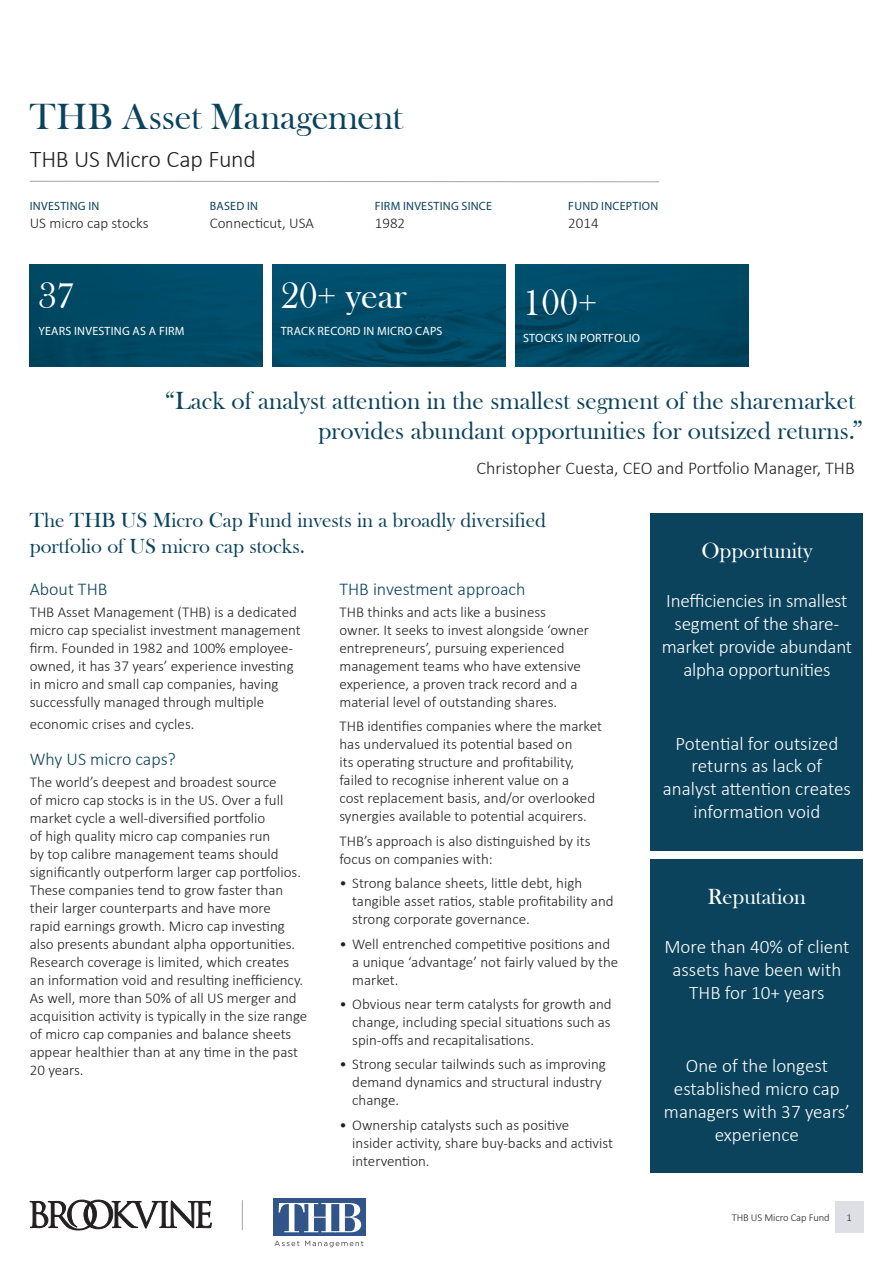
<style>
.page{position:relative;width:893px;height:1263px;background:#fff}
.page>*{position:absolute;margin:0;border:0;box-sizing:border-box;transform-origin:0 0}
._01_Header_TM{font:37.5px "Bask Old Face";letter-spacing:-.005em;color:#0b435c}
._04bb_box_text_TM{font:37.5px "Bask Old Face";color:#fff}
.TM_intro{font:25.5px/30.6px "Bask Old Face";color:#0b435c}
._01a_bigger_text_TM{font:300 24px "Calibri";letter-spacing:-.01em;color:#231f20}
._04bb_box_heading{font:22.5px "Bask Old Face";color:#fff}
.TM_intro-2{font:21px/25.2px "Bask Old Face";color:#0b435c}
._04b_Box_text{font:300 19.2px/23px "Calibri";color:#fff;text-align:center}
.TM_intro-3{font:300 18px "Calibri";color:#231f20}
._03_Sub_heading{font:300 18px "Calibri";color:#0b435c}
._04_Body_copy{font:300 15px/18px "Calibri";color:#231f20}
._01a_bigger_text_TM-2{font:300 15px "Calibri";color:#231f20}
._04cc_boc_text_2_TM{font:12px "Myriad Pro";letter-spacing:.02em;color:#fff}
._01a_bigger_text_TM-3{font:12px "Myriad Pro";letter-spacing:.02em;color:#0b435c}
.t1{font:300 10.5px "Calibri";letter-spacing:-.01em;color:#231f20}
.s1{font-size:27px}
</style>
<div class="page">
<img style="left:30px;top:264px;width:718px;height:102px">
<hr style="left:242px;top:1200px;width:1px;height:30px;background:#a8a9ad">
<svg style="left:30px;top:1200px;width:182px;height:30px"></svg>
<div style="left:273px;top:1198px;width:93px;height:38px;background:#315588"></div>
<svg style="left:279px;top:1203px;width:82px;height:29px"></svg>
<svg style="left:274px;top:1241px;width:25px;height:5px"></svg>
<svg style="left:305px;top:1241px;width:58px;height:6px"></svg>
<svg style="left:29px;top:180px;width:630px;height:3px"></svg>
<div style="left:264px;top:264px;width:8px;height:102px;background:#fff"></div>
<div style="left:506px;top:264px;width:8px;height:102px;background:#fff"></div>
<div style="left:651px;top:513px;width:212px;height:337px;background:#0b435c"></div>
<div style="left:651px;top:859px;width:212px;height:313px;background:#0b435c"></div>
<div style="left:835px;top:1201px;width:28px;height:32px;background:#dddfe5"></div>
<p class="_01_Header_TM" style="left:30px;top:96px;width:374px">THB Asset Management</p>
<p class="_01a_bigger_text_TM" style="left:30px;top:144px;width:228px">THB US Micro Cap Fund</p>
<p class="_01a_bigger_text_TM-3" style="left:30px;top:198px;width:71px">INVESTING IN</p>
<p class="_01a_bigger_text_TM-3" style="left:210px;top:198px;width:50px">BASED IN</p>
<p class="_01a_bigger_text_TM-3" style="left:375px;top:198px;width:119px">FIRM INVESTING SINCE</p>
<p class="_01a_bigger_text_TM-3" style="left:568px;top:198px;width:91px">FUND INCEPTION</p>
<p class="_01a_bigger_text_TM-2" style="left:30px;top:213px;width:120px">US micro cap stocks</p>
<p class="_01a_bigger_text_TM-2" style="left:210px;top:213px;width:106px">Connecticut, USA</p>
<p class="_01a_bigger_text_TM-2" style="left:375px;top:213px;width:32px">1982</p>
<p class="_01a_bigger_text_TM-2" style="left:568px;top:213px;width:32px">2014</p>
<p class="_04bb_box_text_TM" style="left:38px;top:274px;width:38px">37</p>
<p class="_04cc_boc_text_2_TM" style="left:38px;top:323px;width:148px">YEARS INVESTING AS A FIRM</p>
<p class="_04bb_box_text_TM" style="left:281px;top:274px;width:128px">20+ year</p>
<p class="_04cc_boc_text_2_TM" style="left:281px;top:323px;width:163px">TRACK RECORD IN MICRO CAPS</p>
<p class="_04bb_box_text_TM" style="left:523px;top:282px;width:75px">100+</p>
<p class="_04cc_boc_text_2_TM" style="left:523px;top:330px;width:118px">STOCKS IN PORTFOLIO</p>
<p class="TM_intro" style="left:318px;top:386px;width:546px;text-indent:-153px">“Lack of analyst attention in the smallest segment of the sharemarket provides abundant opportunities for outsized returns.<span class="s1">”</span></p>
<p class="TM_intro-3" style="left:477px;top:457px;width:380px">Christopher Cuesta, CEO and Portfolio Manager, THB</p>
<p class="TM_intro-2" style="left:30px;top:508px;width:518px">The THB US Micro Cap Fund invests in a broadly diversified portfolio of US micro cap stocks.</p>
<p class="_03_Sub_heading" style="left:30px;top:578px;width:79px">About THB</p>
<p class="_04_Body_copy" style="left:30px;top:603px;width:272px">THB Asset Management (THB) is a dedicated micro cap specialist investment management firm. Founded in 1982 and 100% employee&shy;owned, it has 37 years’ experience investing in micro and small cap companies, having successfully managed through multiple</p>
<p class="_04_Body_copy" style="left:30px;top:714px;width:166px">economic crises and cycles.</p>
<p class="_03_Sub_heading" style="left:30px;top:748px;width:148px">Why US micro caps?</p>
<p class="_04_Body_copy" style="left:30px;top:773px;width:279px">The world’s deepest and broadest source<br>of micro cap stocks is in the US. Over a full market cycle a well-diversified portfolio<br>of high quality micro cap companies run<br>by top calibre management teams should significantly outperform larger cap portfolios.<br>These companies tend to grow faster than their larger counterparts and have more<br>rapid earnings growth. Micro cap investing also presents abundant alpha opportunities.<br>Research coverage is limited, which creates an information void and resulting inefficiency.<br>As well, more than 50% of all US merger and acquisition activity is typically in the size range of micro cap companies and balance sheets appear healthier than at any time in the past 20 years.</p>
<p class="_03_Sub_heading" style="left:339px;top:578px;width:188px">THB investment approach</p>
<p class="_04_Body_copy" style="left:339px;top:603px;width:251px">THB thinks and acts like a business owner. It seeks to invest alongside ‘owner entrepreneurs’, pursuing experienced management teams who have extensive experience, a proven track record and a material level of outstanding shares.</p>
<p class="_04_Body_copy" style="left:339px;top:717px;width:264px">THB identifies companies where the market has undervalued its potential based on<br>its operating structure and profitability, failed to recognise inherent value on a<br>cost replacement basis, and/or overlooked synergies available to potential acquirers.</p>
<p class="_04_Body_copy" style="left:339px;top:832px;width:253px">THB’s approach is also distinguished by its focus on companies with:</p>
<p class="_04_Body_copy" style="left:352px;top:874px;width:263px;text-indent:-13px">• Strong balance sheets, little debt, high tangible asset ratios, stable profitability and strong corporate governance.</p>
<p class="_04_Body_copy" style="left:352px;top:934px;width:268px;text-indent:-13px">• Well entrenched competitive positions and a unique ‘advantage’ not fairly valued by the market.</p>
<p class="_04_Body_copy" style="left:352px;top:995px;width:261px;text-align:justify;text-indent:-13px">• Obvious near term catalysts for growth and change, including special situations such as spin-offs and recapitalisations.</p>
<p class="_04_Body_copy" style="left:352px;top:1055px;width:255px;text-indent:-13px">• Strong secular tailwinds such as improving demand dynamics and structural industry change.</p>
<p class="_04_Body_copy" style="left:352px;top:1115px;width:262px;text-indent:-13px">• Ownership catalysts such as positive insider activity, share buy-backs and activist intervention.</p>
<p class="_04bb_box_heading" style="left:701px;top:538px;width:113px">Opportunity</p>
<p class="_04b_Box_text" style="left:662px;top:589px;width:192px">Inefficiencies in smallest segment of the share&shy;market provide abundant alpha opportunities</p>
<p class="_04b_Box_text" style="left:663px;top:731px;width:190px">Potential for outsized returns as lack of analyst attention creates information void</p>
<p class="_04bb_box_heading" style="left:708px;top:884px;width:100px">Reputation</p>
<p class="_04b_Box_text" style="left:664px;top:934px;width:187px">More than 40% of client assets have been with<br>THB for 10+ years</p>
<p class="_04b_Box_text" style="left:664px;top:1054px;width:188px">One of the longest established micro cap managers with 37 years’ experience</p>
<p class="t1" style="left:732px;top:1211px;width:99px">THB US Micro Cap Fund</p>
<p class="t1" style="left:846px;top:1211px;width:7px">1</p>
</div>
